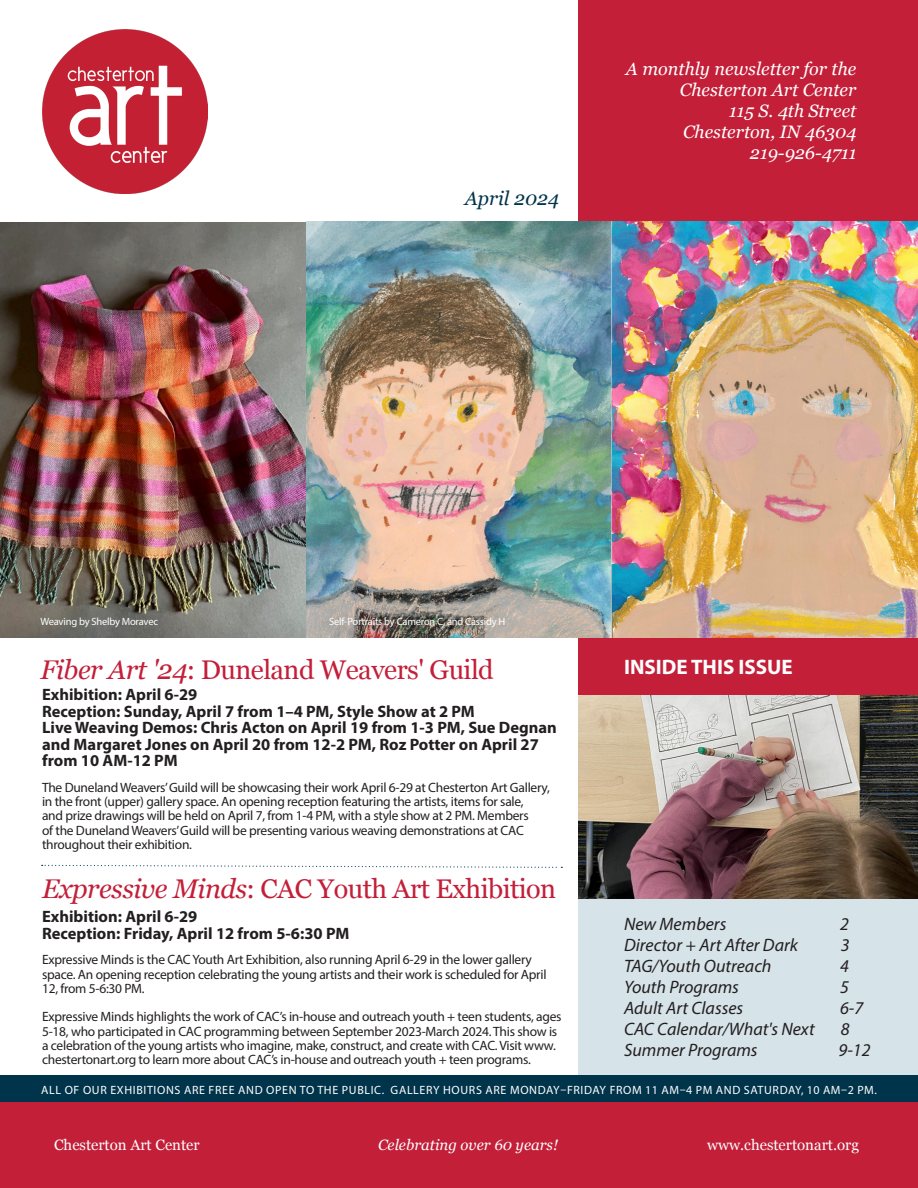
<style>
.page{position:relative;width:918px;height:1188px;background:#fff}
.page>*{position:absolute;margin:0;border:0;box-sizing:border-box;transform-origin:0 0}
.t1{font:27px "Georgia";letter-spacing:-.02em;color:#c31f39}
.t2{font:700 21px "Myriad Pro";color:#fff}
.t3{font:italic 19.5px "Georgia";color:#00344b}
.t4{font:italic 18px "Myriad Pro";color:#231f20}
.t5{font:italic 18px "Georgia";color:#fff}
.t6{font:700 16.5px/16.5px "Myriad Pro";color:#231f20}
.Intro_text{font:15px "Georgia";color:#fff}
.Intro_text-2{font:italic 15px "Georgia";color:#fff}
.t7{font:13.5px/14.2px "Myriad Pro";letter-spacing:-.02em;color:#231f20}
.t8{font:12px "Myriad Pro";letter-spacing:.055em;color:#fff}
.t9{font:10.5px "Myriad Pro";letter-spacing:-.02em;color:#fff}
.s1{font-style:italic}
</style>
<div class="page">
<div style="left:578px;top:659px;width:340px;height:426px;background:#d6e3e9"></div>
<div style="left:0;top:1075px;width:918px;height:98px;background:#00344b"></div>
<div style="left:578px;top:638px;width:340px;height:72px;background:#c31f39"></div>
<div style="left:0;top:1103px;width:918px;height:85px;background:#c31f39"></div>
<svg style="left:42px;top:864px;width:520px;height:4px"></svg>
<img style="left:578px;top:696px;width:340px;height:202px">
<div style="left:578px;top:0;width:340px;height:222px;background:#c31f39"></div>
<img style="left:0;top:222px;width:306px;height:416px">
<img style="left:43px;top:30px;width:164px;height:164px">
<img style="left:306px;top:222px;width:612px;height:416px">
<p class="t3" style="left:465px;top:184px;width:96px">April 2024</p>
<p class="t5" style="left:626px;top:56px;width:232px">A monthly newsletter for the</p>
<p class="t5" style="left:680px;top:77px;width:178px">Chesterton Art Center</p>
<p class="t5" style="left:729px;top:98px;width:129px">115 S. 4th Street</p>
<p class="t5" style="left:683px;top:119px;width:175px">Chesterton, IN 46304</p>
<p class="t5" style="left:750px;top:140px;width:108px">219-926-4711</p>
<p class="t9" style="left:40px;top:615px;width:119px">Weaving by Shelby Moravec</p>
<p class="t9" style="left:329px;top:615px;width:178px">Self-Portraits by Cameron C, and Cassidy H</p>
<p class="t1" style="left:40px;top:650px;width:455px"><span class="s1">Fiber Art '24</span>: Duneland Weavers' Guild</p>
<p class="t6" style="left:42px;top:686px;width:157px">Exhibition: April 6-29</p>
<p class="t6" style="left:42px;top:703px;width:434px">Reception: Sunday, April 7 from 1–4 PM, Style Show at 2 PM</p>
<p class="t6" style="left:42px;top:719px;width:516px">Live Weaving Demos: Chris Acton on April 19 from 1-3 PM, Sue Degnan and Margaret Jones on April 20 from 12-2 PM, Roz Potter on April 27 from 10 AM-12 PM</p>
<p class="t7" style="left:42px;top:780px;width:509px">The Duneland Weavers’ Guild will be showcasing their work April 6-29 at Chesterton Art Gallery, in the front (upper) gallery space. An opening reception featuring the artists, items for sale,<br>and prize drawings will be held on April 7, from 1-4 PM, with a style show at 2 PM. Members<br>of the Duneland Weavers’ Guild will be presenting various weaving demonstrations at CAC throughout their exhibition.</p>
<p class="t1" style="left:42px;top:869px;width:516px"><span class="s1">Expressive Minds</span>: CAC Youth Art Exhibition</p>
<p class="t6" style="left:42px;top:908px;width:157px">Exhibition: April 6-29</p>
<p class="t6" style="left:42px;top:925px;width:309px">Reception: Friday, April 12 from 5-6:30 PM</p>
<p class="t7" style="left:42px;top:953px;width:506px">Expressive Minds is the CAC Youth Art Exhibition, also running April 6-29 in the lower gallery space. An opening reception celebrating the young artists and their work is scheduled for April<br>12, from 5-6:30 PM.</p>
<p class="t7" style="left:42px;top:1010px;width:521px">Expressive Minds highlights the work of CAC’s in-house and outreach youth + teen students, ages 5-18, who participated in CAC programming between September 2023-March 2024. This show is a celebration of the young artists who imagine, make, construct, and create with CAC. Visit www. chestertonart.org to learn more about CAC’s in-house and outreach youth + teen programs.</p>
<p class="t2" style="left:624px;top:653px;width:170px">INSIDE THIS ISSUE</p>
<p class="t4" style="left:624px;top:913px;width:104px">New Members</p>
<p class="t4" style="left:840px;top:913px;width:10px">2</p>
<p class="t4" style="left:624px;top:934px;width:176px">Director + Art After Dark</p>
<p class="t4" style="left:841px;top:934px;width:10px">3</p>
<p class="t4" style="left:624px;top:955px;width:149px">TAG/Youth Outreach</p>
<p class="t4" style="left:840px;top:955px;width:10px">4</p>
<p class="t4" style="left:624px;top:976px;width:116px">Youth Programs</p>
<p class="t4" style="left:840px;top:976px;width:10px">5</p>
<p class="t4" style="left:624px;top:997px;width:121px">Adult Art Classes</p>
<p class="t4" style="left:840px;top:997px;width:25px">6-7</p>
<p class="t4" style="left:624px;top:1018px;width:192px">CAC Calendar/What's Next</p>
<p class="t4" style="left:841px;top:1018px;width:10px">8</p>
<p class="t4" style="left:624px;top:1039px;width:135px">Summer Programs</p>
<p class="t4" style="left:838px;top:1039px;width:34px">9-12</p>
<p class="t8" style="left:41px;top:1082px;width:837px">ALL OF OUR EXHIBITIONS ARE FREE AND OPEN TO THE PUBLIC. GALLERY HOURS ARE MONDAY–FRIDAY FROM 11 AM–4 PM AND SATURDAY, 10 AM–2 PM.</p>
<p class="Intro_text" style="left:54px;top:1133px;width:147px">Chesterton Art Center</p>
<p class="Intro_text-2" style="left:378px;top:1133px;width:182px">Celebrating over 60 years!</p>
<p class="Intro_text" style="left:707px;top:1133px;width:153px">www.chestertonart.org</p>
</div>
